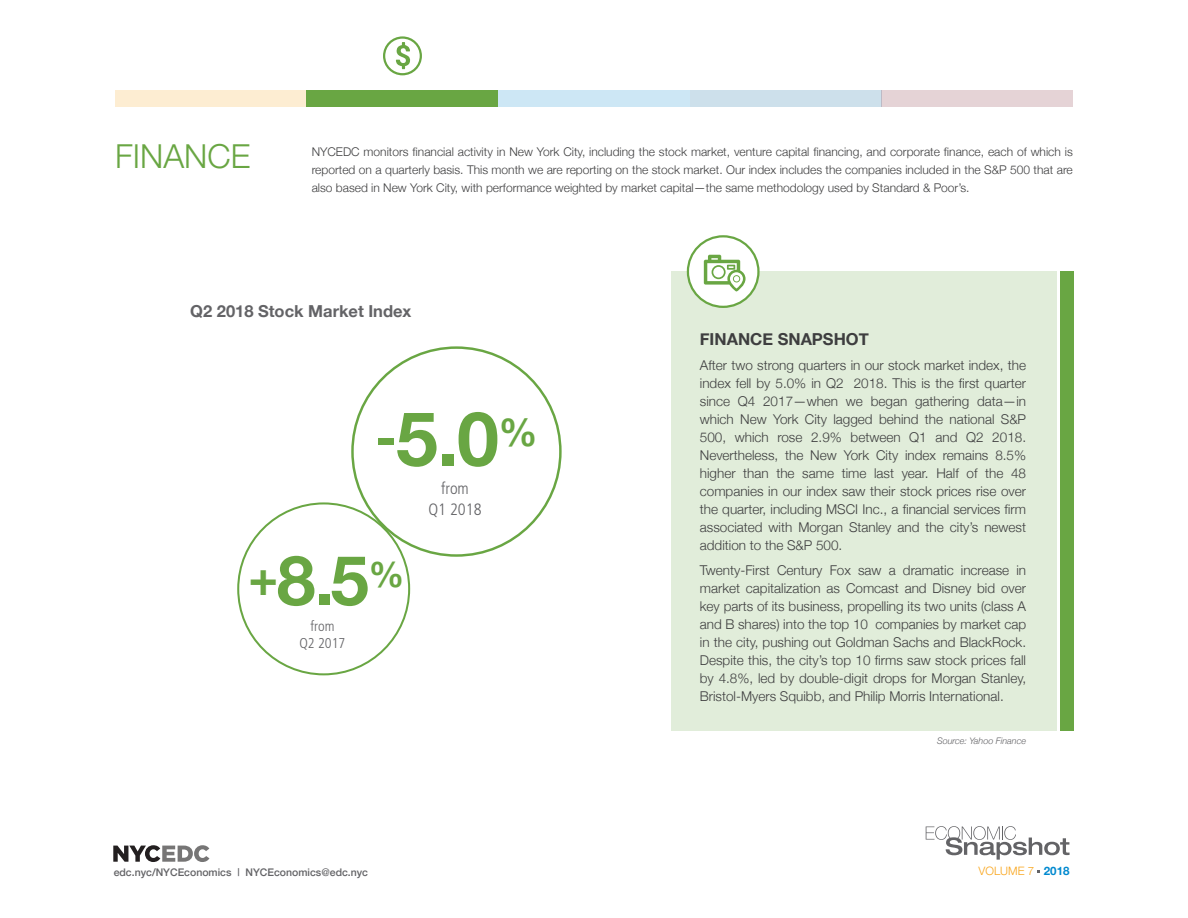
<style>
.page{position:relative;width:1188px;height:918px;background:#fff}
.page>*{position:absolute;margin:0;border:0;box-sizing:border-box;transform-origin:0 0}
.Body_Copy{font:700 75.45px "Helvetica Neue";color:#69a643}
.Body_Copy-2{font:700 69.15px "Helvetica Neue";color:#69a643}
.t1{font:300 33px "Helvetica Neue";color:#69a643}
.Body_Copy-3{font:700 16.5px "Helvetica Neue";color:#636366}
.Callout{font:700 16.5px "Helvetica Neue";color:#3e3e3f}
.Body_Copy-4{font:300 condensed 16.5px "Frutiger";color:#636366}
.Body_Copy-5{font:300 condensed 14.25px "Frutiger";color:#636366}
.Callout-2{font:300 13.5px/18px "Helvetica Neue";color:#3e3e3f;text-align:justify}
.Callout-3{font:300 12px/18px "Helvetica Neue";color:#3e3e3f;text-align:justify}
.t2{font:300 11.55px "Helvetica Neue";color:#f9a51b}
.t3{font:500 10.5px "Helvetica Neue";color:#636366}
.Body_Copy-6{font:italic 300 9px "Helvetica Neue";color:#636366}
.s1{font-size:50.55px}
.s2{font-family:"Frutiger";font-weight:400}
.s3{font-weight:700;color:#0089cf}
</style>
<div class="page">
<svg style="left:926px;top:826px;width:144px;height:34px"></svg>
<svg style="left:113px;top:845px;width:96px;height:17px"></svg>
<div style="left:115px;top:90px;width:192px;height:16px;background:#fdedd2"></div>
<div style="left:307px;top:90px;width:191px;height:16px;background:#69a643"></div>
<div style="left:690px;top:90px;width:191px;height:16px;background:#cde0eb"></div>
<div style="left:498px;top:90px;width:192px;height:16px;background:#cde7f5"></div>
<div style="left:881px;top:90px;width:192px;height:16px;background:#e5d3d6"></div>
<div style="left:383px;top:36px;width:39px;height:39px;border:2px solid #69a643;border-radius:50%"></div>
<svg style="left:396px;top:42px;width:14px;height:27px"></svg>
<div style="left:672px;top:272px;width:385px;height:459px;background:#e1edda"></div>
<div style="left:1060px;top:272px;width:13px;height:459px;background:#69a643"></div>
<div style="left:688px;top:236px;width:70px;height:71px;background:#fff;border-radius:50%"></div>
<div style="left:687px;top:235px;width:73px;height:73px;border:2px solid #69a643;border-radius:50%"></div>
<svg style="left:704px;top:255px;width:42px;height:36px"></svg>
<p class="t1" style="left:115px;top:130px;width:137px">FINANCE</p>
<p class="Callout-3" style="left:312px;top:141px;width:763px">NYCEDC monitors financial activity in New York City, including the stock market, venture capital financing, and corporate finance, each of which is reported on a quarterly basis. This month we are reporting on the stock market. Our index includes the companies included in the S&amp;P 500 that are also based in New York City, with performance weighted by market capital—the same methodology used by Standard &amp; Poor’s.</p>
<p class="Body_Copy-3" style="left:190px;top:298px;width:223px">Q2 2018 Stock Market Index</p>
<p class="Body_Copy" style="left:375px;top:380px;width:164px"><span class="s1">-</span>5.0<sup>%</sup></p>
<p class="Body_Copy-2" style="left:249px;top:526px;width:157px"><sup>+</sup>8.5<sup>%</sup></p>
<p class="Body_Copy-5" style="left:310px;top:618px;width:26px">from</p>
<p class="Body_Copy-5" style="left:299px;top:635px;width:48px">Q2 2017</p>
<p class="Body_Copy-4" style="left:441px;top:479px;width:29px">from</p>
<p class="Body_Copy-4" style="left:428px;top:500px;width:55px">Q1 2018</p>
<p class="Callout" style="left:700px;top:327px;width:171px">FINANCE SNAPSHOT</p>
<p class="Callout-2" style="left:700px;top:355px;width:328px">After two strong quarters in our stock market index, the index fell by 5.0% in Q2 2018. This is the first quarter since Q4 2017—when we began gathering data—in which New York City lagged behind the national S&amp;P 500, which rose 2.9% between Q1 and Q2 2018.<br>Nevertheless, the New York City index remains 8.5% higher than the same time last year. Half of the 48 companies in our index saw their stock prices rise over the quarter, including MSCI Inc., a financial services firm associated with Morgan Stanley and the city’s newest addition to the S&amp;P 500.</p>
<p class="Callout-2" style="left:700px;top:560px;width:328px">Twenty-First Century Fox saw a dramatic increase in market capitalization as Comcast and Disney bid over key parts of its business, propelling its two units (class A and B shares) into the top 10 companies by market cap in the city, pushing out Goldman Sachs and BlackRock.<br>Despite this, the city’s top 10 firms saw stock prices fall by 4.8%, led by double-digit drops for Morgan Stanley, Bristol-Myers Squibb, and Philip Morris International.</p>
<p class="Body_Copy-6" style="left:937px;top:733px;width:91px">Source: Yahoo Finance</p>
<p class="t3" style="left:114px;top:864px;width:256px">edc.nyc/NYCEconomics <span class="s2">|</span> NYCEconomics@edc.nyc</p>
<p class="t2" style="left:979px;top:862px;width:92px">VOLUME 7 <span class="s3">2018</span></p>
</div>
